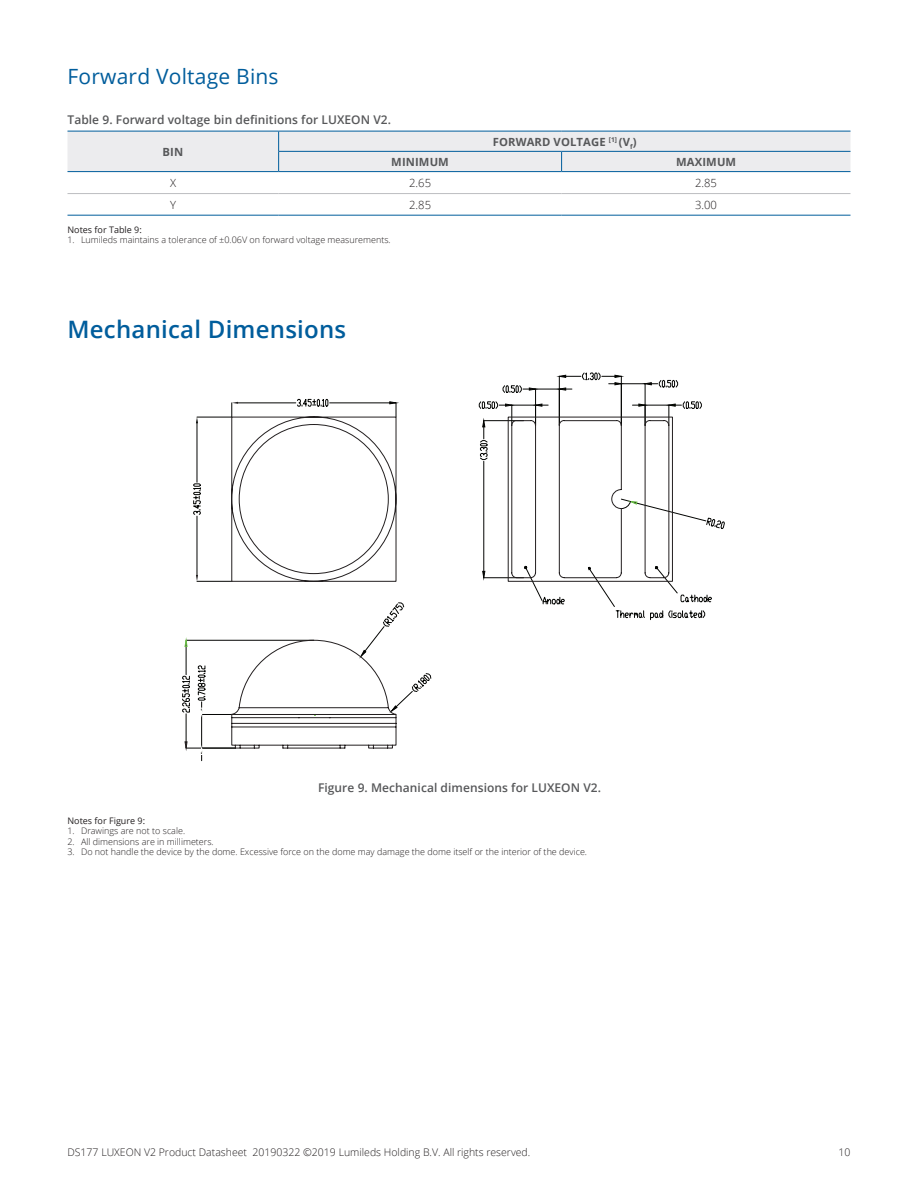
<style>
.page{position:relative;width:918px;height:1188px;background:#fff}
.page>*{position:absolute;margin:0;border:0;box-sizing:border-box;transform-origin:0 0}
.Head_1{font:600 24px "Open Sans";letter-spacing:.01em;color:#005d9c}
.Head_2{font:21px "Open Sans";letter-spacing:.01em;color:#005d9c}
.Table_Title{font:600 12px "Open Sans";letter-spacing:.005em;color:#57585a}
.Figure_Caption{font:600 12px "Open Sans";letter-spacing:.005em;color:#57585a}
.Table_Heads{font:700 11.25px "Open Sans";letter-spacing:.01em;color:#57585a}
.Table_Text_QC{font:300 11.25px "Open Sans";color:#231f20}
.t1{font:300 10.5px "Open Sans";color:#231f20}
.t2{font:300 9px "Open Sans";color:#231f20}
.Table_Notes_Head{font:9px "Open Sans";color:#231f20}
</style>
<div class="page">
<hr style="left:68px;top:193px;width:211px;height:1px;background:#bcbdc0">
<hr style="left:279px;top:193px;width:283px;height:1px;background:#bcbdc0">
<hr style="left:562px;top:193px;width:288px;height:1px;background:#bcbdc0">
<div style="left:68px;top:132px;width:782px;height:40px;background:#ececee"></div>
<hr style="left:68px;top:215px;width:211px;height:1px;background:#005d9c">
<hr style="left:279px;top:215px;width:283px;height:1px;background:#005d9c">
<hr style="left:562px;top:215px;width:288px;height:1px;background:#005d9c">
<hr style="left:68px;top:131px;width:211px;height:1px;background:#005d9c">
<hr style="left:279px;top:131px;width:283px;height:1px;background:#005d9c">
<hr style="left:562px;top:131px;width:288px;height:1px;background:#005d9c">
<hr style="left:279px;top:171px;width:283px;height:1px;background:#005d9c">
<hr style="left:562px;top:171px;width:288px;height:1px;background:#005d9c">
<hr style="left:186px;top:748px;width:49px;height:1px;background:#040503">
<svg style="left:184px;top:714px;width:4px;height:35px"></svg>
<svg style="left:182px;top:637px;width:14px;height:76px"></svg>
<svg style="left:196px;top:516px;width:5px;height:66px"></svg>
<svg style="left:193px;top:398px;width:206px;height:118px"></svg>
<svg style="left:478px;top:373px;width:247px;height:246px"></svg>
<svg style="left:200px;top:747px;width:3px;height:7px"></svg>
<svg style="left:196px;top:639px;width:35px;height:77px"></svg>
<svg style="left:231px;top:416px;width:442px;height:333px"></svg>
<p class="Head_2" style="left:68px;top:62px;width:213px">Forward Voltage Bins</p>
<p class="Table_Title" style="left:68px;top:111px;width:325px">Table 9. Forward voltage bin definitions for LUXEON V2.</p>
<p class="Table_Heads" style="left:163px;top:144px;width:22px">BIN</p>
<p class="Table_Heads" style="left:493px;top:134px;width:145px">FORWARD VOLTAGE <sup>[1]</sup> (V<sub>f</sub>)</p>
<p class="Table_Heads" style="left:391px;top:154px;width:59px">MINIMUM</p>
<p class="Table_Heads" style="left:676px;top:154px;width:61px">MAXIMUM</p>
<p class="Table_Text_QC" style="left:170px;top:175px;width:8px">X</p>
<p class="Table_Text_QC" style="left:409px;top:175px;width:23px">2.65</p>
<p class="Table_Text_QC" style="left:695px;top:175px;width:23px">2.85</p>
<p class="Table_Text_QC" style="left:170px;top:197px;width:7px">Y</p>
<p class="Table_Text_QC" style="left:409px;top:197px;width:23px">2.85</p>
<p class="Table_Text_QC" style="left:695px;top:197px;width:23px">3.00</p>
<p class="Table_Notes_Head" style="left:68px;top:223px;width:76px">Notes for Table 9:</p>
<p class="t2" style="left:68px;top:234px;width:325px">1. Lumileds maintains a tolerance of ±0.06V on forward voltage measurements.</p>
<p class="Head_1" style="left:68px;top:313px;width:280px">Mechanical Dimensions</p>
<p class="Figure_Caption" style="left:318px;top:780px;width:283px">Figure 9. Mechanical dimensions for LUXEON V2.</p>
<p class="Table_Notes_Head" style="left:68px;top:814px;width:79px">Notes for Figure 9:</p>
<p class="t2" style="left:68px;top:825px;width:119px">1. Drawings are not to scale.</p>
<p class="t2" style="left:68px;top:835px;width:148px">2. All dimensions are in millimeters.</p>
<p class="t2" style="left:68px;top:846px;width:521px">3. Do not handle the device by the dome. Excessive force on the dome may damage the dome itself or the interior of the device.</p>
<p class="t1" style="left:68px;top:1145px;width:464px">DS177 LUXEON V2 Product Datasheet 20190322 ©2019 Lumileds Holding B.V. All rights reserved.</p>
<p class="t1" style="left:839px;top:1145px;width:13px">10</p>
</div>
